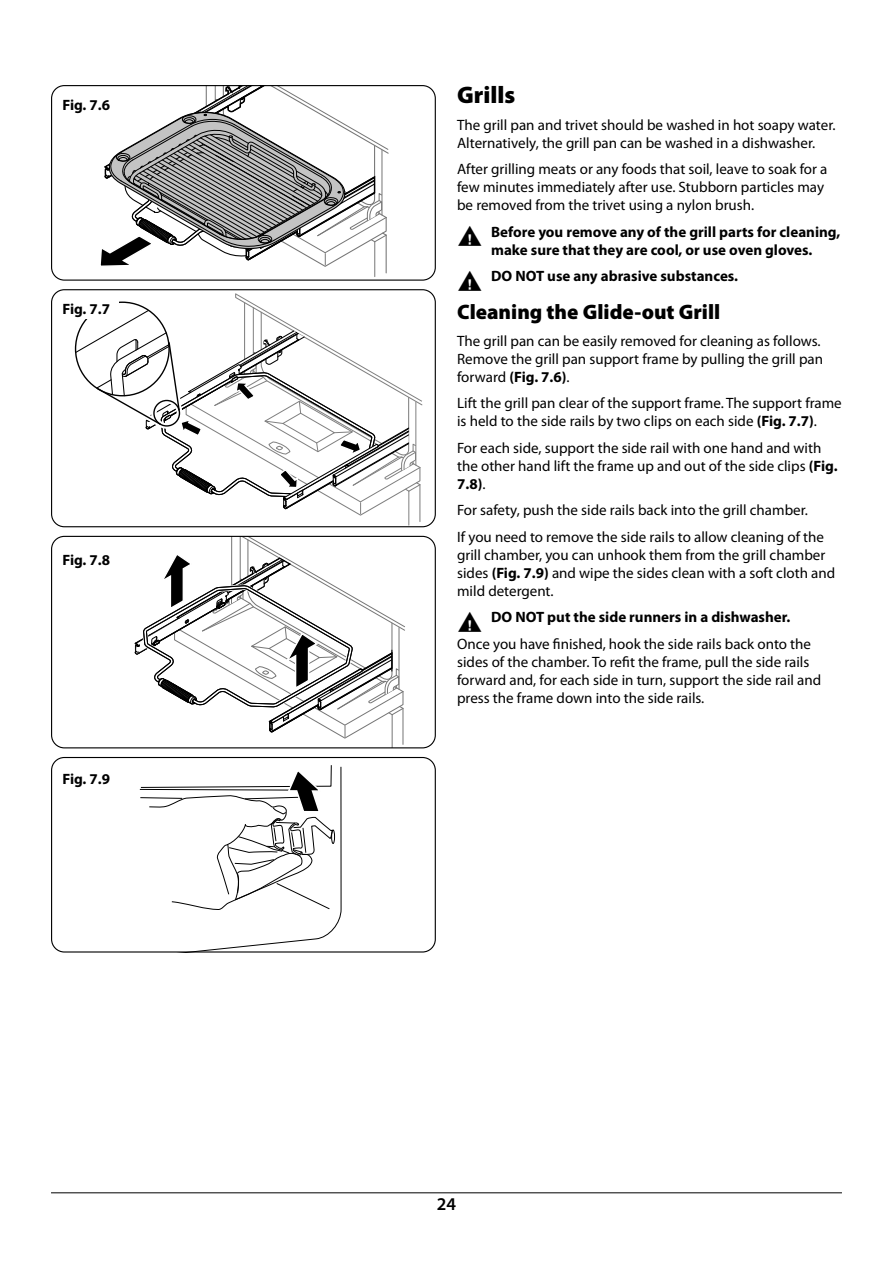
<style>
.page{position:relative;width:893px;height:1263px;background:#fff}
.page>*{position:absolute;margin:0;border:0;box-sizing:border-box;transform-origin:0 0}
.Heading_2{font:900 24px "Myriad Pro";color:#000}
.Heading_3{font:900 21px "Myriad Pro";color:#000}
.t1{font:600 18px "Myriad Pro";color:#000}
.Body{font:15px/18px "Myriad Pro";color:#000}
.t2{font:700 15px/18px "Myriad Pro";color:#000;text-align:center}
.s1{font-weight:700}
</style>
<div class="page">
<hr style="left:51px;top:1192px;width:791px;height:1px;background:#000">
<svg style="left:100px;top:87px;width:289px;height:190px"></svg>
<div style="left:51px;top:85px;width:385px;height:196px;border:1px solid #000;border-radius:13px"></div>
<hr style="left:419px;top:485px;width:1px;height:37px;background:#808080">
<hr style="left:409px;top:491px;width:1px;height:34px;background:#808080">
<svg style="left:74px;top:293px;width:349px;height:223px"></svg>
<div style="left:51px;top:289px;width:385px;height:238px;border:1px solid #000;border-radius:13px"></div>
<hr style="left:402px;top:708px;width:1px;height:36px;background:#767676">
<hr style="left:392px;top:715px;width:1px;height:33px;background:#767676">
<svg style="left:134px;top:538px;width:271px;height:201px"></svg>
<div style="left:51px;top:536px;width:385px;height:212px;border:1px solid #000;border-radius:13px"></div>
<svg style="left:139px;top:765px;width:203px;height:185px"></svg>
<div style="left:51px;top:757px;width:385px;height:195px;border:1px solid #000;border-radius:13px"></div>
<div style="left:60px;top:94px;width:59px;height:21px;background:#fff"></div>
<div style="left:60px;top:298px;width:59px;height:21px;background:#fff"></div>
<p class="t2" style="left:62px;top:95px;width:49px">Fig. 7.6</p>
<p class="t2" style="left:62px;top:299px;width:49px">Fig. 7.7</p>
<p class="t2" style="left:62px;top:550px;width:49px">Fig. 7.8</p>
<p class="t2" style="left:62px;top:769px;width:49px">Fig. 7.9</p>
<p class="Heading_2" style="left:457px;top:81px;width:60px">Grills</p>
<p class="Body" style="left:457px;top:115px;width:380px">The grill pan and trivet should be washed in hot soapy water.<br>Alternatively, the grill pan can be washed in a dishwasher.</p>
<p class="Body" style="left:457px;top:160px;width:372px">After grilling meats or any foods that soil, leave to soak for a few minutes immediately after use. Stubborn particles may be removed from the trivet using a nylon brush.</p>
<p class="t2" style="left:457px;top:222px;width:385px">■ Before you remove any of the grill parts for cleaning, make sure that they are cool, or use oven gloves.</p>
<p class="t2" style="left:457px;top:267px;width:283px">■ DO NOT use any abrasive substances.</p>
<p class="Heading_3" style="left:457px;top:300px;width:265px">Cleaning the Glide-out Grill</p>
<p class="Body" style="left:457px;top:331px;width:367px">The grill pan can be easily removed for cleaning as follows.<br>Remove the grill pan support frame by pulling the grill pan forward <span class="s1">(Fig. 7.6)</span>.</p>
<p class="Body" style="left:457px;top:394px;width:386px">Lift the grill pan clear of the support frame. The support frame is held to the side rails by two clips on each side <span class="s1">(Fig. 7.7)</span>.</p>
<p class="Body" style="left:457px;top:438px;width:382px">For each side, support the side rail with one hand and with the other hand lift the frame up and out of the side clips <span class="s1">(Fig.<br>7.8)</span>.</p>
<p class="Body" style="left:457px;top:501px;width:352px">For safety, push the side rails back into the grill chamber.</p>
<p class="Body" style="left:457px;top:527px;width:380px">If you need to remove the side rails to allow cleaning of the grill chamber, you can unhook them from the grill chamber sides <span class="s1">(Fig. 7.9)</span> and wipe the sides clean with a soft cloth and mild detergent.</p>
<p class="t2" style="left:457px;top:607px;width:335px">■ DO NOT put the side runners in a dishwasher.</p>
<p class="Body" style="left:457px;top:634px;width:366px">Once you have finished, hook the side rails back onto the sides of the chamber. To refit the frame, pull the side rails forward and, for each side in turn, support the side rail and press the frame down into the side rails.</p>
<p class="t1" style="left:437px;top:1193px;width:21px">24</p>
</div>
